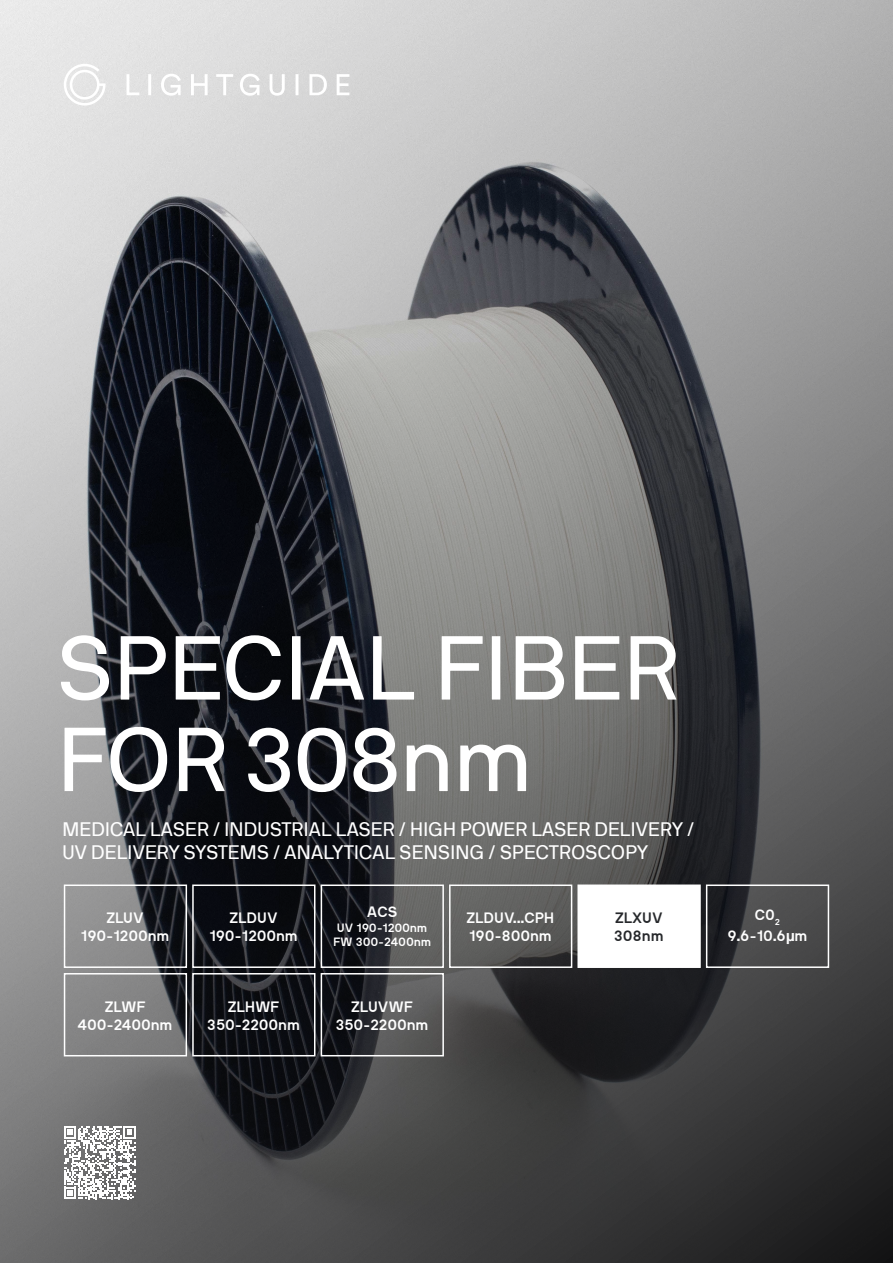
<style>
.page{position:relative;width:893px;height:1263px;background:#fff}
.page>*{position:absolute;margin:0;border:0;box-sizing:border-box;transform-origin:0 0}
.virsraksts{font:90px/91.5px "NB International Pro";letter-spacing:.02em;color:#fff}
.fiber_type{font:19.5px "NB International Pro";letter-spacing:.015em;color:#fff}
.šķiedras{font:15px/18px "NB International Bold Webfont";color:#fff;text-align:center}
.šķiedras-2{font:15px "NB International Bold Webfont";color:#26282b}
.t1{font:12px/14.4px "NB International Bold Webfont";color:#fff;text-align:center}
.s1{font-family:"Arial";font-weight:700}
</style>
<div class="page">
<img style="left:0;top:0;width:893px;height:1263px">
<div style="left:64px;top:973px;width:123px;height:83px;border:2px solid #fff"></div>
<div style="left:64px;top:884px;width:123px;height:84px;border:2px solid #fff"></div>
<div style="left:192px;top:973px;width:123px;height:83px;border:2px solid #fff"></div>
<div style="left:706px;top:884px;width:123px;height:84px;border:2px solid #fff"></div>
<div style="left:192px;top:884px;width:123px;height:84px;border:2px solid #fff"></div>
<div style="left:449px;top:884px;width:123px;height:84px;border:2px solid #fff"></div>
<div style="left:321px;top:973px;width:123px;height:83px;border:2px solid #fff"></div>
<div style="left:577px;top:884px;width:124px;height:84px;background:#fff;border:2px solid #fff"></div>
<div style="left:321px;top:884px;width:123px;height:84px;border:2px solid #fff"></div>
<svg style="left:64px;top:1126px;width:71px;height:73px"></svg>
<svg style="left:64px;top:64px;width:285px;height:42px;background:#e1e1e2"></svg>
<p class="virsraksts" style="left:58px;top:622px;width:622px">SPECIAL FIBER<br>FOR 308nm</p>
<p class="fiber_type" style="left:62px;top:818px;width:634px">MEDICAL LASER / INDUSTRIAL LASER / HIGH POWER LASER DELIVERY /</p>
<p class="fiber_type" style="left:62px;top:841px;width:587px">UV DELIVERY SYSTEMS / ANALYTICAL SENSING / SPECTROSCOPY</p>
<p class="šķiedras" style="left:81px;top:909px;width:90px">ZLUV<br>190-1200nm</p>
<p class="šķiedras" style="left:105px;top:997px;width:42px">ZLWF</p>
<p class="šķiedras" style="left:78px;top:1015px;width:96px">400-2400nm</p>
<p class="šķiedras" style="left:230px;top:909px;width:50px">ZLDUV</p>
<p class="šķiedras" style="left:210px;top:927px;width:90px">190-1200nm</p>
<p class="šķiedras" style="left:228px;top:997px;width:53px">ZLHWF</p>
<p class="šķiedras" style="left:208px;top:1015px;width:94px">350-2200nm</p>
<p class="šķiedras" style="left:367px;top:903px;width:32px">ACS</p>
<p class="t1" style="left:333px;top:920px;width:99px">UV 190-1200nm<br>FW 300-2400nm</p>
<p class="šķiedras" style="left:352px;top:997px;width:63px">ZLUVWF</p>
<p class="šķiedras" style="left:336px;top:1015px;width:94px">350-2200nm</p>
<p class="šķiedras" style="left:467px;top:909px;width:89px">ZLDUV...CPH</p>
<p class="šķiedras" style="left:469px;top:927px;width:84px">190-800nm</p>
<p class="šķiedras-2" style="left:615px;top:909px;width:49px">ZLXUV</p>
<p class="šķiedras-2" style="left:615px;top:927px;width:51px">308nm</p>
<p class="šķiedras" style="left:728px;top:904px;width:81px;line-height:21px">C0<sub>2<br></sub>9.6-10.6<span class="s1">µ</span>m</p>
</div>
